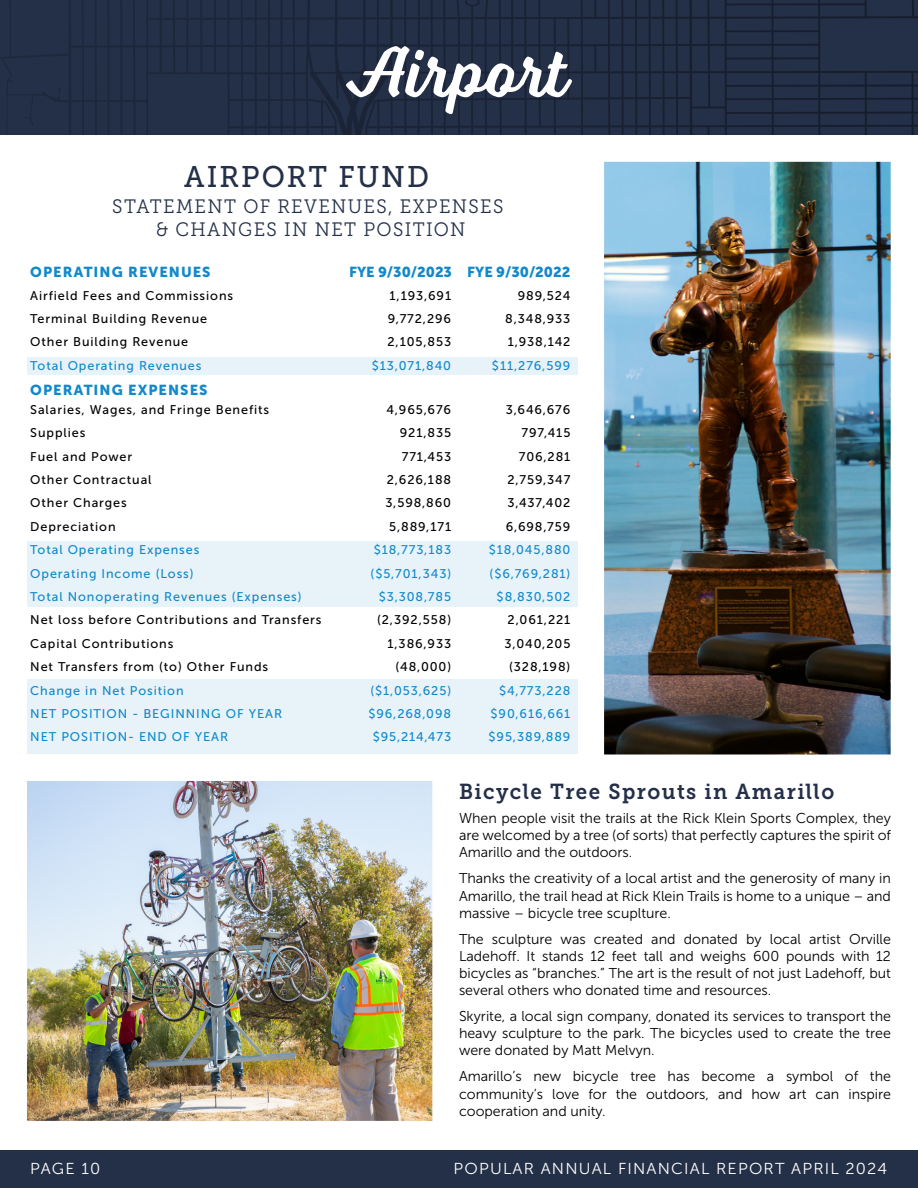
<style>
.page{position:relative;width:918px;height:1188px;background:#fff}
.page>*{position:absolute;margin:0;border:0;box-sizing:border-box;transform-origin:0 0}
.t1{font:72px "Voltage";color:#fff}
.t2{font:29.85px "Museo Slab 500";letter-spacing:.07em;color:#243048;scale:.95 1}
.t3{font:21.6px "Museo Slab 700";letter-spacing:.07em;color:#243048;scale:.95 1}
.t4{font:19.35px/23.2px "Museo Slab 300";letter-spacing:.07em;color:#243048;text-align:center;scale:.95 1}
.t5{font:15.9px "Museo Sans 300";letter-spacing:.07em;color:#fff}
.t6{font:14.4px "Museo Sans 900";letter-spacing:.07em;color:#1189ca}
.t7{font:14.4px "Museo Sans 900";color:#1189ca}
.t8{font:14.25px/17.1px "Museo Sans 300";color:#000;text-align:justify}
.t9{font:12.6px/23.4px "Museo Sans 500";letter-spacing:.07em;color:#000}
.t10{font:12.6px/23.4px "Museo Sans 500";letter-spacing:.07em;color:#1189ca}
.t11{font:12.6px/23.4px "Museo Sans 500";letter-spacing:.07em;color:#148acb;text-align:right}
</style>
<div class="page">
<div style="left:0;top:0;width:918px;height:135px;background:#243048"></div>
<div style="left:0;top:1150px;width:918px;height:38px;background:#243048"></div>
<div style="left:27px;top:541px;width:550px;height:66px;background:#e7f3f9"></div>
<div style="left:27px;top:680px;width:550px;height:74px;background:#e7f3f9"></div>
<div style="left:27px;top:357px;width:550px;height:18px;background:#e7f3f9"></div>
<img style="left:27px;top:781px;width:406px;height:340px">
<img style="left:70px;top:2px;width:848px;height:753px">
<h1 class="t1" style="left:346px;top:30px;width:224px">Airport</h1>
<h2 class="t2" style="left:184px;top:160px;width:259px">AIRPORT FUND</h2>
<h3 class="t4" style="left:112px;top:195px;width:413px">STATEMENT OF REVENUES, EXPENSES &amp; CHANGES IN NET POSITION</h3>
<p class="t6" style="left:30px;top:264px;width:182px">OPERATING REVENUES</p>
<p class="t7" style="left:349px;top:264px;width:223px">FYE 9/30/2023 FYE 9/30/2022</p>
<p class="t9" style="left:30px;top:284px;width:204px">Airfield Fees and Commissions<br>Terminal Building Revenue<br>Other Building Revenue</p>
<p class="t10" style="left:30px;top:354px;width:173px">Total Operating Revenues</p>
<p class="t6" style="left:30px;top:382px;width:179px">OPERATING EXPENSES</p>
<p class="t9" style="left:30px;top:398px;width:240px">Salaries, Wages, and Fringe Benefits<br>Supplies<br>Fuel and Power<br>Other Contractual<br>Other Charges<br>Depreciation</p>
<p class="t10" style="left:30px;top:538px;width:273px">Total Operating Expenses<br>Operating Income (Loss)<br>Total Nonoperating Revenues (Expenses)</p>
<p class="t9" style="left:30px;top:608px;width:293px">Net loss before Contributions and Transfers<br>Capital Contributions<br>Net Transfers from (to) Other Funds</p>
<p class="t10" style="left:30px;top:679px;width:253px">Change in Net Position<br>NET POSITION - BEGINNING OF YEAR<br>NET POSITION- END OF YEAR</p>
<p class="t9" style="left:387px;top:284px;width:65px;text-align:justify">1,193,691<br>9,772,296<br>2,105,853</p>
<p class="t10" style="left:372px;top:354px;width:81px">$13,071,840</p>
<p class="t9" style="left:385px;top:398px;width:67px;text-align:right">4,965,676<br>921,835<br>771,453<br>2,626,188<br>3,598,860<br>5,889,171</p>
<p class="t11" style="left:371px;top:538px;width:82px">$18,773,183 ($5,701,343) $3,308,785</p>
<p class="t9" style="left:377px;top:608px;width:76px;text-align:right">(2,392,558)<br>1,386,933 (48,000)</p>
<p class="t11" style="left:370px;top:679px;width:82px">($1,053,625)</p>
<p class="t10" style="left:368px;top:702px;width:84px;text-align:center">$96,268,098 $95,214,473</p>
<p class="t9" style="left:505px;top:284px;width:67px;text-align:justify;text-indent:12px">989,524<br>8,348,933<br>1,938,142</p>
<p class="t10" style="left:492px;top:354px;width:80px">$11,276,599</p>
<p class="t9" style="left:506px;top:398px;width:66px;text-align:right">3,646,676<br>797,415<br>706,281<br>2,759,347<br>3,437,402<br>6,698,759</p>
<p class="t11" style="left:489px;top:538px;width:83px">$18,045,880 ($6,769,281) $8,830,502</p>
<p class="t9" style="left:505px;top:608px;width:67px;text-align:center">2,061,221<br>3,040,205 (328,198)</p>
<p class="t11" style="left:491px;top:679px;width:81px">$4,773,228 $90,616,661</p>
<p class="t10" style="left:489px;top:725px;width:83px">$95,389,889</p>
<h3 class="t3" style="left:459px;top:780px;width:397px">Bicycle Tree Sprouts in Amarillo</h3>
<p class="t8" style="left:459px;top:810px;width:434px">When people visit the trails at the Rick Klein Sports Complex, they are welcomed by a tree (of sorts) that perfectly captures the spirit of Amarillo and the outdoors.</p>
<p class="t8" style="left:459px;top:870px;width:434px">Thanks the creativity of a local artist and the generosity of many in Amarillo, the trail head at Rick Klein Trails is home to a unique – and massive – bicycle tree scuplture.</p>
<p class="t8" style="left:459px;top:930px;width:434px">The sculpture was created and donated by local artist Orville Ladehoff. It stands 12 feet tall and weighs 600 pounds with 12 bicycles as “branches.” The art is the result of not just Ladehoff, but several others who donated time and resources.</p>
<p class="t8" style="left:459px;top:1008px;width:434px">Skyrite, a local sign company, donated its services to transport the heavy sculpture to the park. The bicycles used to create the tree were donated by Matt Melvyn.</p>
<p class="t8" style="left:459px;top:1068px;width:434px">Amarillo’s new bicycle tree has become a symbol of the community’s love for the outdoors, and how art can inspire cooperation and unity.</p>
<p class="t5" style="left:30px;top:1160px;width:72px">PAGE 10</p>
<p class="t5" style="left:454px;top:1160px;width:435px">POPULAR ANNUAL FINANCIAL REPORT APRIL 2024</p>
</div>
